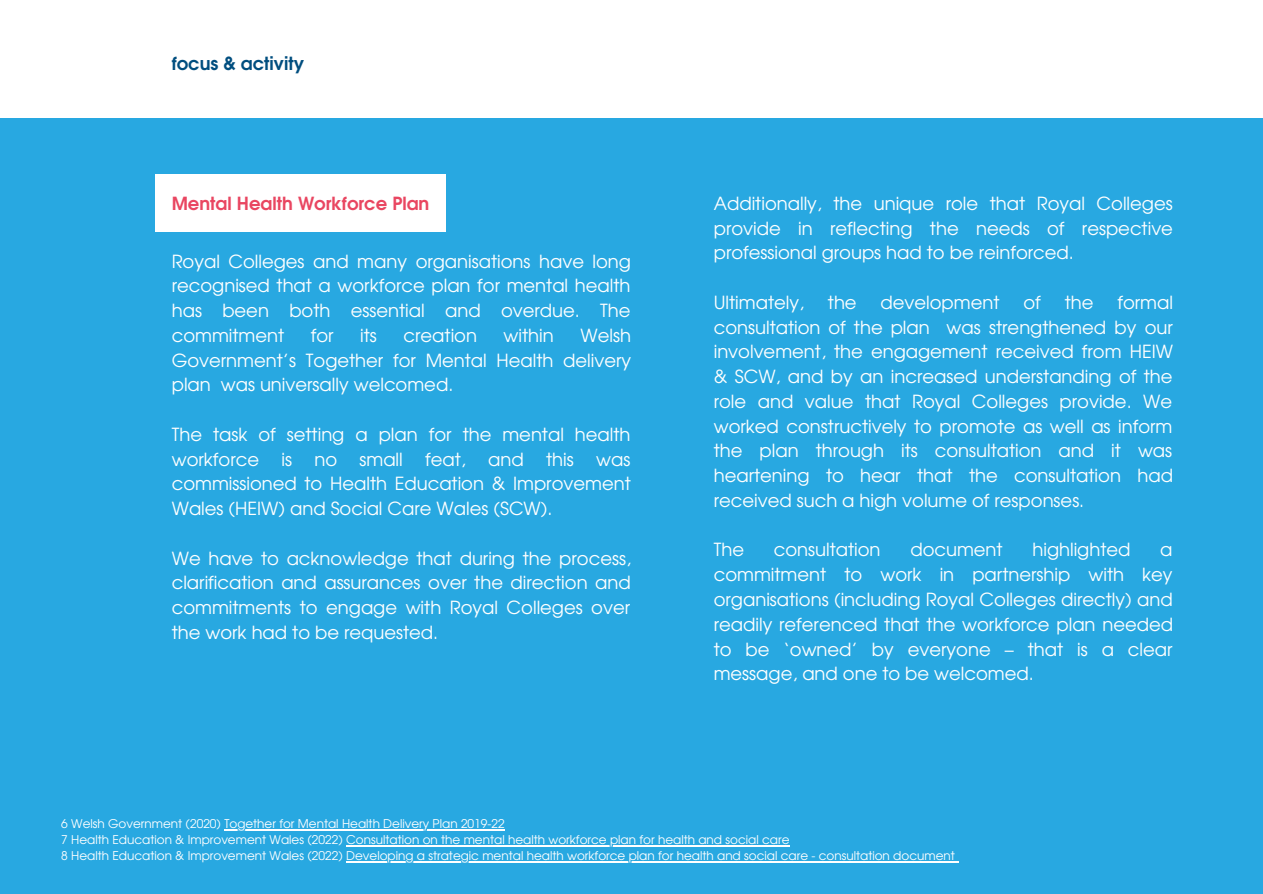
<style>
.page{position:relative;width:1263px;height:894px;background:#fff}
.page>*{position:absolute;margin:0;border:0;box-sizing:border-box;transform-origin:0 0}
.t1{font:18px/24.8px "Te X Gyre Adventor";color:#fff;text-align:justify}
.t2{font:700 18px "Te X Gyre Adventor";color:#e94661}
.t3{font:700 18px "Te X Gyre Adventor";color:#004e7f}
.t4{font:12px/16px "Te X Gyre Adventor";color:#fff}
</style>
<div class="page">
<div style="left:0;top:0;width:1263px;height:893px;background:#28a8e1"></div>
<div style="left:0;top:0;width:1263px;height:118px;background:#fff"></div>
<div style="left:155px;top:174px;width:290px;height:57px;background:#fff"></div>
<hr style="left:224px;top:828px;width:281px;height:1px;background:#fff">
<hr style="left:346px;top:844px;width:443px;height:1px;background:#fff">
<hr style="left:346px;top:860px;width:609px;height:1px;background:#fff">
<p class="t3" style="left:172px;top:48px;width:134px">focus &amp; activity</p>
<p class="t2" style="left:172px;top:188px;width:259px">Mental Health Workforce Plan</p>
<p class="t1" style="left:172px;top:247px;width:461px">Royal Colleges and many organisations have long recognised that a workforce plan for mental health has been both essential and overdue. The commitment</p>
<p class="t1" style="left:172px;top:321px;width:461px;text-indent:409px">Welsh Government’s Together for Mental Health delivery plan was universally welcomed.</p>
<p class="t1" style="left:172px;top:420px;width:461px">The task of setting a plan for the mental health workforce is no small feat, and this was commissioned to Health Education &amp; Improvement Wales (HEIW) and Social Care Wales (SCW).</p>
<p class="t1" style="left:172px;top:544px;width:461px">We have to acknowledge that during the process, clarification and assurances over the direction and commitments to engage with Royal Colleges over the work had to be requested.</p>
<p class="t1" style="left:311px;top:321px;width:24px">for</p>
<p class="t1" style="left:360px;top:321px;width:18px">its</p>
<p class="t1" style="left:404px;top:321px;width:75px">creation</p>
<p class="t1" style="left:504px;top:321px;width:52px">within</p>
<p class="t1" style="left:714px;top:190px;width:461px">Additionally, the unique role that Royal Colleges provide in reflecting the needs of respective professional groups had to be reinforced.</p>
<p class="t1" style="left:714px;top:288px;width:92px">Ultimately,</p>
<p class="t1" style="left:828px;top:288px;width:30px">the</p>
<p class="t1" style="left:880px;top:288px;width:120px">development</p>
<p class="t1" style="left:1023px;top:288px;width:19px">of</p>
<p class="t1" style="left:1065px;top:288px;width:30px">the</p>
<p class="t1" style="left:714px;top:288px;width:461px;text-indent:404px">formal consultation of the plan was strengthened by our involvement, the engagement received from HEIW &amp; SCW, and by an increased understanding of the role and value that Royal Colleges provide. We worked constructively to promote as well as inform the plan through its consultation and it was heartening to hear that the consultation had received such a high volume of responses.</p>
<p class="t1" style="left:714px;top:536px;width:32px">The</p>
<p class="t1" style="left:774px;top:536px;width:108px">consultation</p>
<p class="t1" style="left:910px;top:536px;width:94px">document</p>
<p class="t1" style="left:1032px;top:536px;width:100px">highlighted</p>
<p class="t1" style="left:714px;top:536px;width:461px;text-indent:446px">a commitment to work in partnership with key organisations (including Royal Colleges directly) and readily referenced that the workforce plan needed to be ‘owned’ by everyone – that is a clear message, and one to be welcomed.</p>
<p class="t4" style="left:61px;top:814px;width:895px">6 Welsh Government (2020) Together for Mental Health Delivery Plan 2019-22<br>7 Health Education &amp; Improvement Wales (2022) Consultation on the mental health workforce plan for health and social care<br>8 Health Education &amp; Improvement Wales (2022) Developing a strategic mental health workforce plan for health and social care - consultation document</p>
</div>
